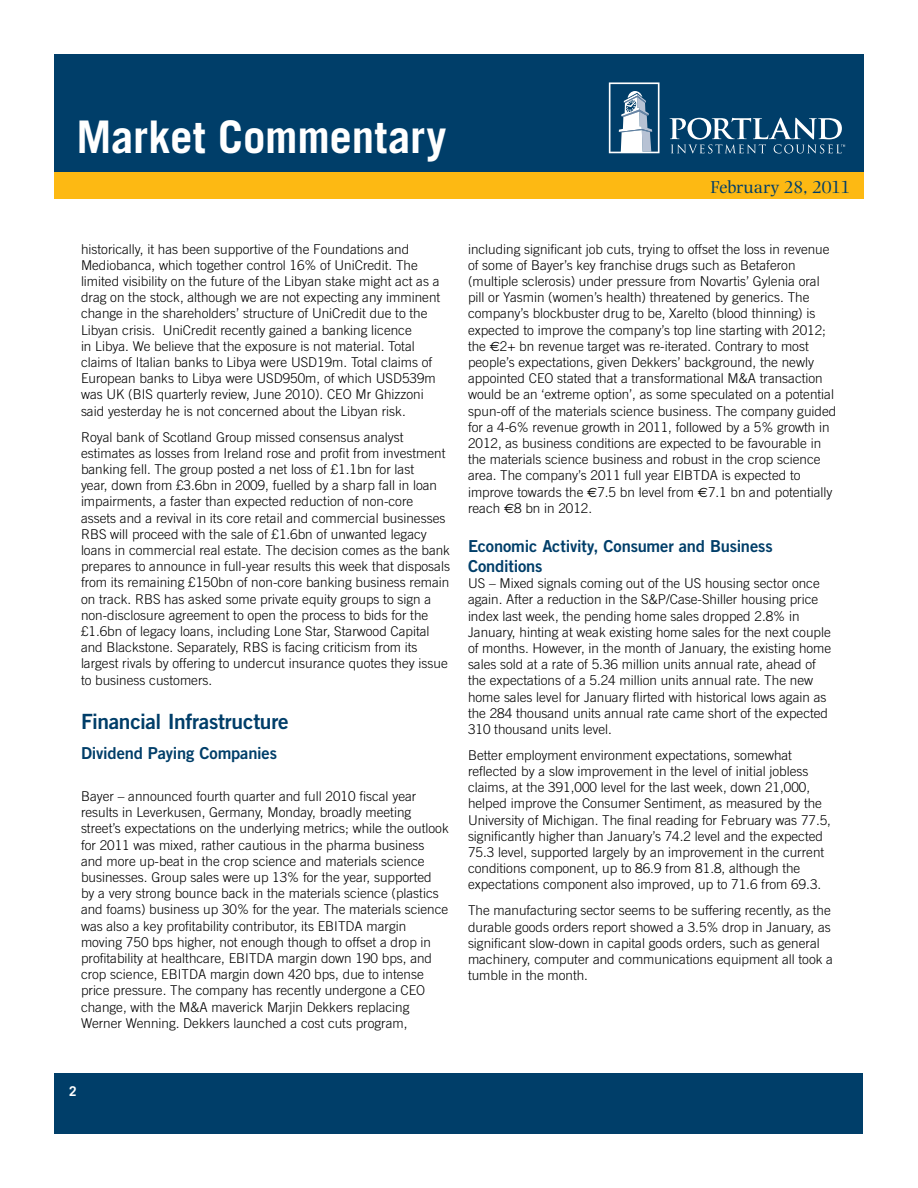
<style>
.page{position:relative;width:918px;height:1188px;background:#fff}
.page>*{position:absolute;margin:0;border:0;box-sizing:border-box;transform-origin:0 0}
.t1{font:700 45px "Trade Gothic";letter-spacing:-.005em;color:#fff}
.t2{font:21px "Trade Gothic Bold Two";letter-spacing:-.015em;color:#003e69}
.t3{font:18px "Photina";letter-spacing:-.015em;color:#003e69}
.t4{font:16.5px/19.8px "Trade Gothic Bold Two";letter-spacing:-.01em;color:#003e69}
.t5{font:300 13.5px/16.2px "Trade Gothic";color:#000}
.t6{font:700 13.5px "Trade Gothic";color:#fff}
.s1{font-family:"Euro Sans";font-weight:400}
</style>
<div class="page">
<div style="left:55px;top:1073px;width:808px;height:60px;background:#003e69"></div>
<div style="left:54px;top:54px;width:810px;height:142px;background:#003e69"></div>
<svg style="left:609px;top:82px;width:51px;height:71px"></svg>
<svg style="left:670px;top:118px;width:175px;height:35px"></svg>
<div style="left:54px;top:172px;width:810px;height:28px;background:#fdb913"></div>
<h1 class="t1" style="left:76px;top:109px;width:371px">Market Commentary</h1>
<h3 class="t3" style="left:711px;top:177px;width:141px">February 28, 2011</h3>
<p class="t5" style="left:81px;top:241px;width:361px">historically, it has been supportive of the Foundations and Mediobanca, which together control 16% of UniCredit. The limited visibility on the future of the Libyan stake might act as a drag on the stock, although we are not expecting any imminent change in the shareholders’ structure of UniCredit due to the Libyan crisis. UniCredit recently gained a banking licence<br>in Libya. We believe that the exposure is not material. Total claims of Italian banks to Libya were USD19m. Total claims of European banks to Libya were USD950m, of which USD539m was UK (BIS quarterly review, June 2010). CEO Mr Ghizzoni said yesterday he is not concerned about the Libyan risk.</p>
<p class="t5" style="left:81px;top:429px;width:371px">Royal bank of Scotland Group missed consensus analyst estimates as losses from Ireland rose and profit from investment banking fell. The group posted a net loss of £1.1bn for last<br>year, down from £3.6bn in 2009, fuelled by a sharp fall in loan impairments, a faster than expected reduction of non-core assets and a revival in its core retail and commercial businesses RBS will proceed with the sale of £1.6bn of unwanted legacy loans in commercial real estate. The decision comes as the bank prepares to announce in full-year results this week that disposals from its remaining £150bn of non-core banking business remain on track. RBS has asked some private equity groups to sign a non-disclosure agreement to open the process to bids for the £1.6bn of legacy loans, including Lone Star, Starwood Capital and Blackstone. Separately, RBS is facing criticism from its largest rivals by offering to undercut insurance quotes they issue to business customers.</p>
<h2 class="t2" style="left:81px;top:709px;width:209px">Financial Infrastructure</h2>
<p class="t4" style="left:81px;top:743px;width:198px">Dividend Paying Companies</p>
<p class="t5" style="left:81px;top:788px;width:369px">Bayer – announced fourth quarter and full 2010 fiscal year results in Leverkusen, Germany, Monday, broadly meeting street’s expectations on the underlying metrics; while the outlook for 2011 was mixed, rather cautious in the pharma business and more up-beat in the crop science and materials science businesses. Group sales were up 13% for the year, supported<br>by a very strong bounce back in the materials science (plastics and foams) business up 30% for the year. The materials science was also a key profitability contributor, its EBITDA margin moving 750 bps higher, not enough though to offset a drop in profitability at healthcare, EBITDA margin down 190 bps, and crop science, EBITDA margin down 420 bps, due to intense price pressure. The company has recently undergone a CEO change, with the M&amp;A maverick Marjin Dekkers replacing Werner Wenning. Dekkers launched a cost cuts program,</p>
<p class="t5" style="left:468px;top:241px;width:370px">including significant job cuts, trying to offset the loss in revenue of some of Bayer’s key franchise drugs such as Betaferon (multiple sclerosis) under pressure from Novartis’ Gylenia oral pill or Yasmin (women’s health) threatened by generics. The company’s blockbuster drug to be, Xarelto (blood thinning) is expected to improve the company’s top line starting with 2012; the <span class="s1">€</span>2+ bn revenue target was re-iterated. Contrary to most people’s expectations, given Dekkers’ background, the newly appointed CEO stated that a transformational M&amp;A transaction would be an ‘extreme option’, as some speculated on a potential spun-off of the materials science business. The company guided for a 4-6% revenue growth in 2011, followed by a 5% growth in 2012, as business conditions are expected to be favourable in the materials science business and robust in the crop science area. The company’s 2011 full year EIBTDA is expected to improve towards the <span class="s1">€</span>7.5 bn level from <span class="s1">€</span>7.1 bn and potentially reach <span class="s1">€</span>8 bn in 2012.</p>
<p class="t4" style="left:468px;top:536px;width:306px">Economic Activity, Consumer and Business<br>Conditions</p>
<p class="t5" style="left:468px;top:575px;width:365px">US – Mixed signals coming out of the US housing sector once again. After a reduction in the S&amp;P/Case-Shiller housing price index last week, the pending home sales dropped 2.8% in January, hinting at weak existing home sales for the next couple of months. However, in the month of January, the existing home sales sold at a rate of 5.36 million units annual rate, ahead of the expectations of a 5.24 million units annual rate. The new home sales level for January flirted with historical lows again as the 284 thousand units annual rate came short of the expected 310 thousand units level.</p>
<p class="t5" style="left:468px;top:747px;width:365px">Better employment environment expectations, somewhat reflected by a slow improvement in the level of initial jobless claims, at the 391,000 level for the last week, down 21,000, helped improve the Consumer Sentiment, as measured by the University of Michigan. The final reading for February was 77.5, significantly higher than January’s 74.2 level and the expected 75.3 level, supported largely by an improvement in the current conditions component, up to 86.9 from 81.8, although the expectations component also improved, up to 71.6 from 69.3.</p>
<p class="t5" style="left:468px;top:902px;width:367px">The manufacturing sector seems to be suffering recently, as the durable goods orders report showed a 3.5% drop in January, as significant slow-down in capital goods orders, such as general machinery, computer and communications equipment all took a tumble in the month.</p>
<p class="t6" style="left:69px;top:1083px;width:9px">2</p>
</div>
